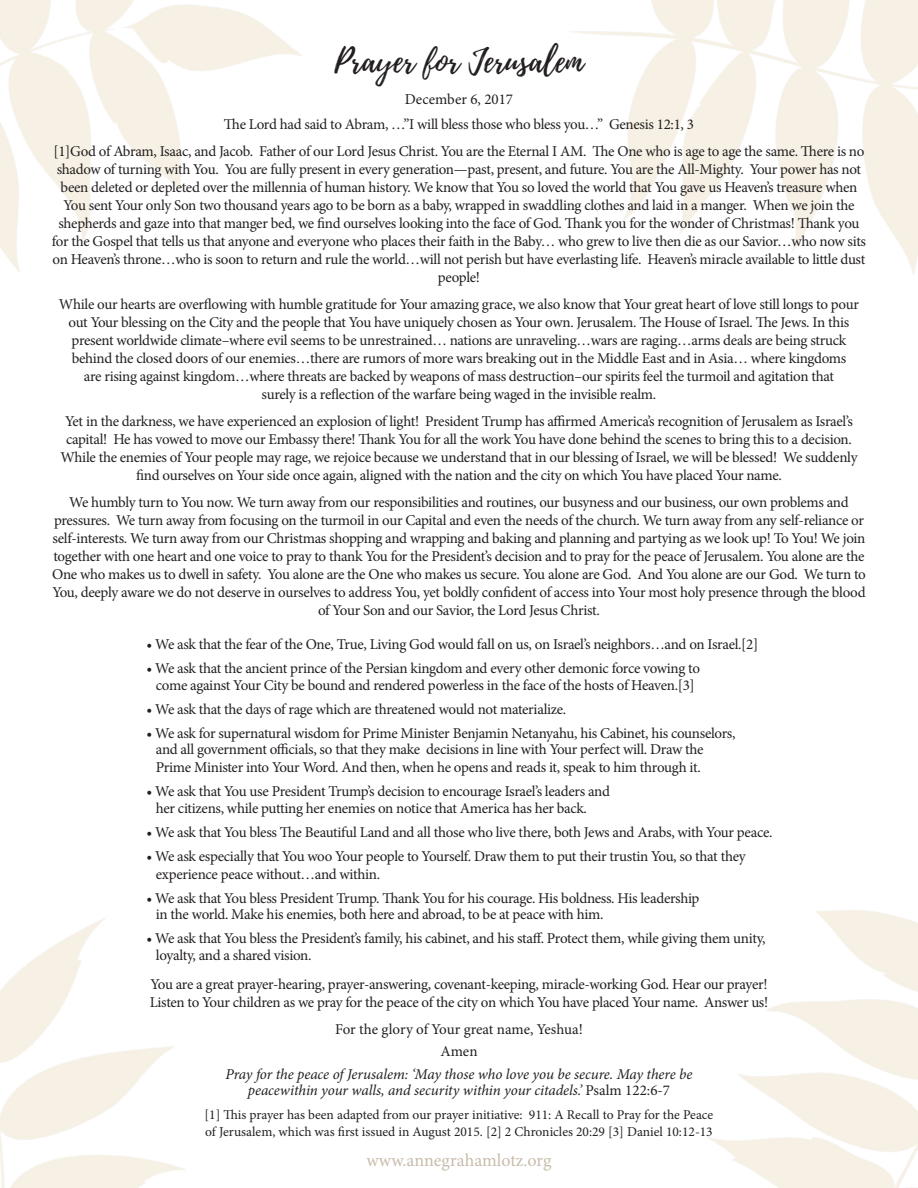
<style>
.page{position:relative;width:918px;height:1188px;background:#fff}
.page>*{position:absolute;margin:0;border:0;box-sizing:border-box;transform-origin:0 0}
.t1{font:33px "Playlist Script";color:#231f20}
.t2{font:18px "Minion Pro";color:#9c8769}
.t3{font:15px/18px "Minion Pro";letter-spacing:-.025em;color:#231f20}
.t4{font:italic 15px/22.5px "Minion Pro";letter-spacing:-.005em;color:#231f20;text-align:center}
.t5{font:15px "Minion Pro";color:#231f20}
.t6{font:13.5px "Minion Pro";color:#231f20}
.s1{font-style:normal}
</style>
<div class="page">
<img style="left:0;top:918px;width:186px;height:270px">
<img style="left:0;top:0;width:302px;height:272px">
<img style="left:570px;top:0;width:348px;height:275px">
<p class="t1" style="left:335px;top:37px;width:250px">Prayer for Jerusalem</p>
<p class="t5" style="left:405px;top:89px;width:110px">December 6, 2017</p>
<p class="t3" style="left:224px;top:115px;width:472px">The Lord had said to Abram, …”I will bless those who bless you…” Genesis 12:1, 3</p>
<p class="t3" style="left:52px;top:142px;width:816px;text-align:center">[1]God of Abram, Isaac, and Jacob. Father of our Lord Jesus Christ. You are the Eternal I AM. The One who is age to age the same. There is no shadow of turning with You. You are fully present in every generation—past, present, and future. You are the All-Mighty. Your power has not been deleted or depleted over the millennia of human history. We know that You so loved the world that You gave us Heaven’s treasure when You sent Your only Son two thousand years ago to be born as a baby, wrapped in swaddling clothes and laid in a manger. When we join the shepherds and gaze into that manger bed, we find ourselves looking into the face of God. Thank you for the wonder of Christmas! Thank you for the Gospel that tells us that anyone and everyone who places their faith in the Baby… who grew to live then die as our Savior…who now sits on Heaven’s throne…who is soon to return and rule the world…will not perish but have everlasting life. Heaven’s miracle available to little dust people!</p>
<p class="t3" style="left:59px;top:295px;width:802px;text-align:center">While our hearts are overflowing with humble gratitude for Your amazing grace, we also know that Your great heart of love still longs to pour out Your blessing on the City and the people that You have uniquely chosen as Your own. Jerusalem. The House of Israel. The Jews. In this present worldwide climate–where evil seems to be unrestrained… nations are unraveling…wars are raging…arms deals are being struck behind the closed doors of our enemies…there are rumors of more wars breaking out in the Middle East and in Asia… where kingdoms<br>are rising against kingdom…where threats are backed by weapons of mass destruction–our spirits feel the turmoil and agitation that<br>surely is a reflection of the warfare being waged in the invisible realm.</p>
<p class="t3" style="left:60px;top:412px;width:799px;text-align:center">Yet in the darkness, we have experienced an explosion of light! President Trump has affirmed America’s recognition of Jerusalem as Israel’s capital! He has vowed to move our Embassy there! Thank You for all the work You have done behind the scenes to bring this to a decision.<br>While the enemies of Your people may rage, we rejoice because we understand that in our blessing of Israel, we will be blessed! We suddenly find ourselves on Your side once again, aligned with the nation and the city on which You have placed Your name.</p>
<p class="t3" style="left:52px;top:493px;width:815px;text-align:center">We humbly turn to You now. We turn away from our responsibilities and routines, our busyness and our business, our own problems and pressures. We turn away from focusing on the turmoil in our Capital and even the needs of the church. We turn away from any self-reliance or self-interests. We turn away from our Christmas shopping and wrapping and baking and planning and partying as we look up! To You! We join together with one heart and one voice to pray to thank You for the President’s decision and to pray for the peace of Jerusalem. You alone are the One who makes us to dwell in safety. You alone are the One who makes us secure. You alone are God. And You alone are our God. We turn to You, deeply aware we do not deserve in ourselves to address You, yet boldly confident of access into Your most holy presence through the blood of Your Son and our Savior, the Lord Jesus Christ.</p>
<p class="t3" style="left:147px;top:635px;width:613px">• We ask that the fear of the One, True, Living God would fall on us, on Israel’s neighbors…and on Israel.[2]</p>
<p class="t3" style="left:147px;top:659px;width:555px">• We ask that the ancient prince of the Persian kingdom and every other demonic force vowing to</p>
<p class="t3" style="left:156px;top:676px;width:540px">come against Your City be bound and rendered powerless in the face of the hosts of Heaven.[3]</p>
<p class="t3" style="left:147px;top:700px;width:421px">• We ask that the days of rage which are threatened would not materialize.</p>
<p class="t3" style="left:156px;top:725px;width:581px;line-height:16.5px;text-indent:-9px">• We ask for supernatural wisdom for Prime Minister Benjamin Netanyahu, his Cabinet, his counselors, and all government officials, so that they make decisions in line with Your perfect will. Draw the</p>
<p class="t3" style="left:156px;top:758px;width:546px">Prime Minister into Your Word. And then, when he opens and reads it, speak to him through it.</p>
<p class="t3" style="left:156px;top:783px;width:456px;line-height:16.5px;text-indent:-9px">• We ask that You use President Trump’s decision to encourage Israel’s leaders and her citizens, while putting her enemies on notice that America has her back.</p>
<p class="t3" style="left:147px;top:823px;width:627px">• We ask that You bless The Beautiful Land and all those who live there, both Jews and Arabs, with Your peace.</p>
<p class="t3" style="left:147px;top:847px;width:601px">• We ask especially that You woo Your people to Yourself. Draw them to put their trustin You, so that they</p>
<p class="t3" style="left:156px;top:865px;width:226px">experience peace without…and within.</p>
<p class="t3" style="left:156px;top:890px;width:545px;line-height:16.5px;text-indent:-9px">• We ask that You bless President Trump. Thank You for his courage. His boldness. His leadership in the world. Make his enemies, both here and abroad, to be at peace with him.</p>
<p class="t3" style="left:156px;top:930px;width:611px;line-height:16.5px;text-indent:-9px">• We ask that You bless the President’s family, his cabinet, and his staff. Protect them, while giving them unity, loyalty, and a shared vision.</p>
<p class="t3" style="left:150px;top:975px;width:620px">You are a great prayer-hearing, prayer-answering, covenant-keeping, miracle-working God. Hear our prayer!<br>Listen to Your children as we pray for the peace of the city on which You have placed Your name. Answer us!</p>
<p class="t4" style="left:225px;top:1018px;width:469px"><span class="s1">For the glory of Your great name, Yeshua!<br>Amen<br></span>Pray for the peace of Jerusalem: ‘May those who love you be secure. May there be</p>
<p class="t4" style="left:248px;top:1079px;width:424px">peacewithin your walls, and security within your citadels.’ <span class="s1">Psalm 122:6-7</span></p>
<p class="t6" style="left:205px;top:1106px;width:510px">[1] This prayer has been adapted from our prayer initiative: 911: A Recall to Pray for the Peace</p>
<p class="t6" style="left:205px;top:1122px;width:509px">of Jerusalem, which was first issued in August 2015. [2] 2 Chronicles 20:29 [3] Daniel 10:12-13</p>
<p class="t2" style="left:366px;top:1148px;width:187px">www.annegrahamlotz.org</p>
</div>
